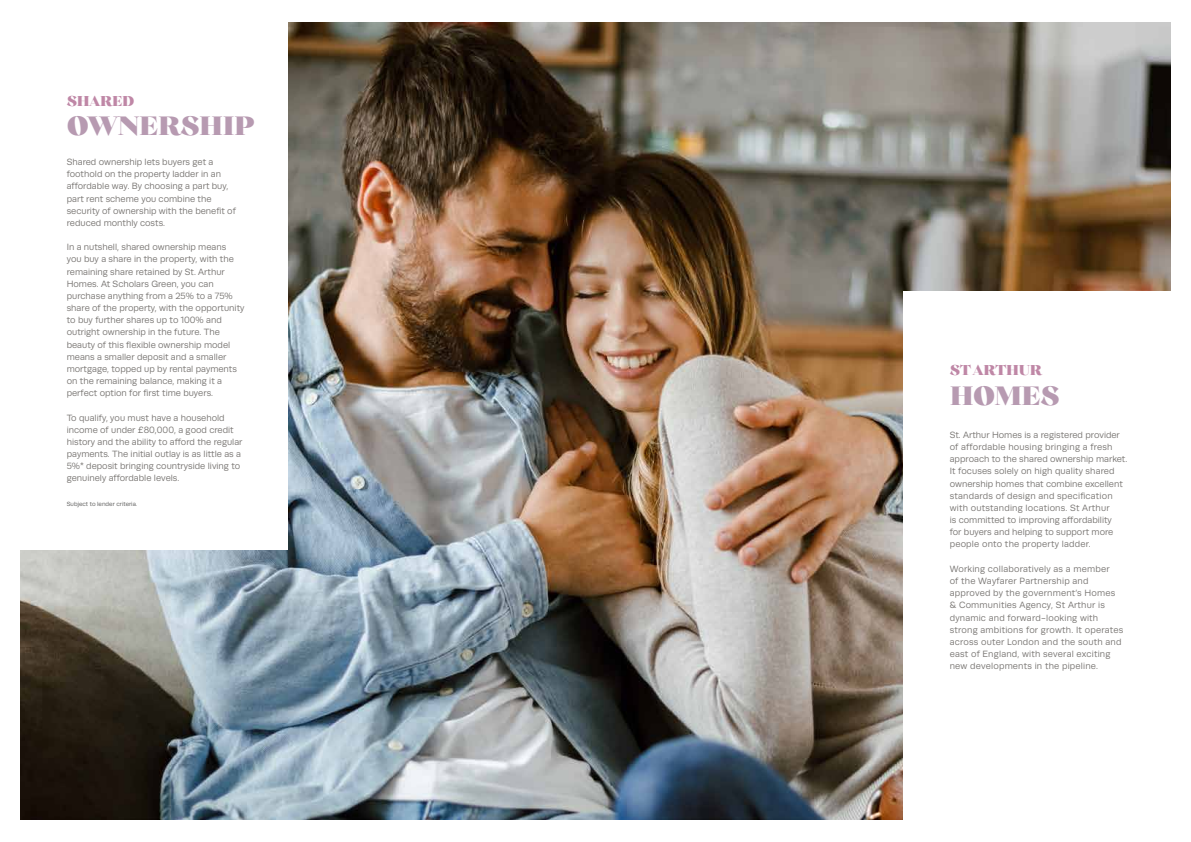
<style>
.page{position:relative;width:1191px;height:842px;background:#fff}
.page>*{position:absolute;margin:0;border:0;box-sizing:border-box;transform-origin:0 0}
.t1{font:800 26.4px "Monckeberg";letter-spacing:-.02em;color:#b79ab1}
.t2{font:800 14.2px "Monckeberg";letter-spacing:-.02em;color:#bf87a6}
.t3{font:9.1px/12.2px "Runda";color:#777471}
.t4{font:9.1px/12.2px "Runda";letter-spacing:.02em;color:#777471}
.t5{font:6.1px "Runda";color:#575756}
</style>
<div class="page">
<img style="left:20px;top:23px;width:1150px;height:796px">
<div style="left:903px;top:292px;width:288px;height:550px;background:#fff"></div>
<div style="left:0;top:0;width:288px;height:550px;background:#fff"></div>
<h2 class="t2" style="left:67px;top:90px;width:69px">SHARED</h2>
<h1 class="t1" style="left:67px;top:106px;width:189px">OWNERSHIP</h1>
<p class="t3" style="left:67px;top:156px;width:171px">Shared ownership lets buyers get a foothold on the property ladder in an affordable way. By choosing a part buy, part rent scheme you combine the security of ownership with the benefit of reduced monthly costs.</p>
<p class="t3" style="left:67px;top:241px;width:179px">In a nutshell, shared ownership means<br>you buy a share in the property, with the remaining share retained by St. Arthur Homes. At Scholars Green, you can purchase anything from a 25% to a 75% share of the property, with the opportunity to buy further shares up to 100% and outright ownership in the future. The beauty of this flexible ownership model means a smaller deposit and a smaller mortgage, topped up by rental payments on the remaining balance, making it a perfect option for first time buyers.</p>
<p class="t3" style="left:67px;top:411px;width:177px">To qualify, you must have a household income of under £80,000, a good credit history and the ability to afford the regular payments. The initial outlay is as little as a 5%* deposit bringing countryside living to genuinely affordable levels.</p>
<p class="t5" style="left:67px;top:500px;width:72px">Subject to lender criteria.</p>
<h2 class="t2" style="left:949px;top:359px;width:94px">ST ARTHUR</h2>
<h1 class="t1" style="left:949px;top:375px;width:111px">HOMES</h1>
<p class="t3" style="left:949px;top:429px;width:179px">St. Arthur Homes is a registered provider of affordable housing bringing a fresh approach to the shared ownership market.<br>It focuses solely on high quality shared ownership homes that combine excellent standards of design and specification with outstanding locations. St Arthur<br>is committed to improving affordability<br>for buyers and helping to support more people onto the property ladder.</p>
<p class="t4" style="left:949px;top:563px;width:175px">Working collaboratively as a member<br>of the Wayfarer Partnership and approved by the government’s Homes &amp; Communities Agency, St Arthur is dynamic and forward-looking with strong ambitions for growth. It operates across outer London and the south and east of England, with several exciting new developments in the pipeline.</p>
</div>
